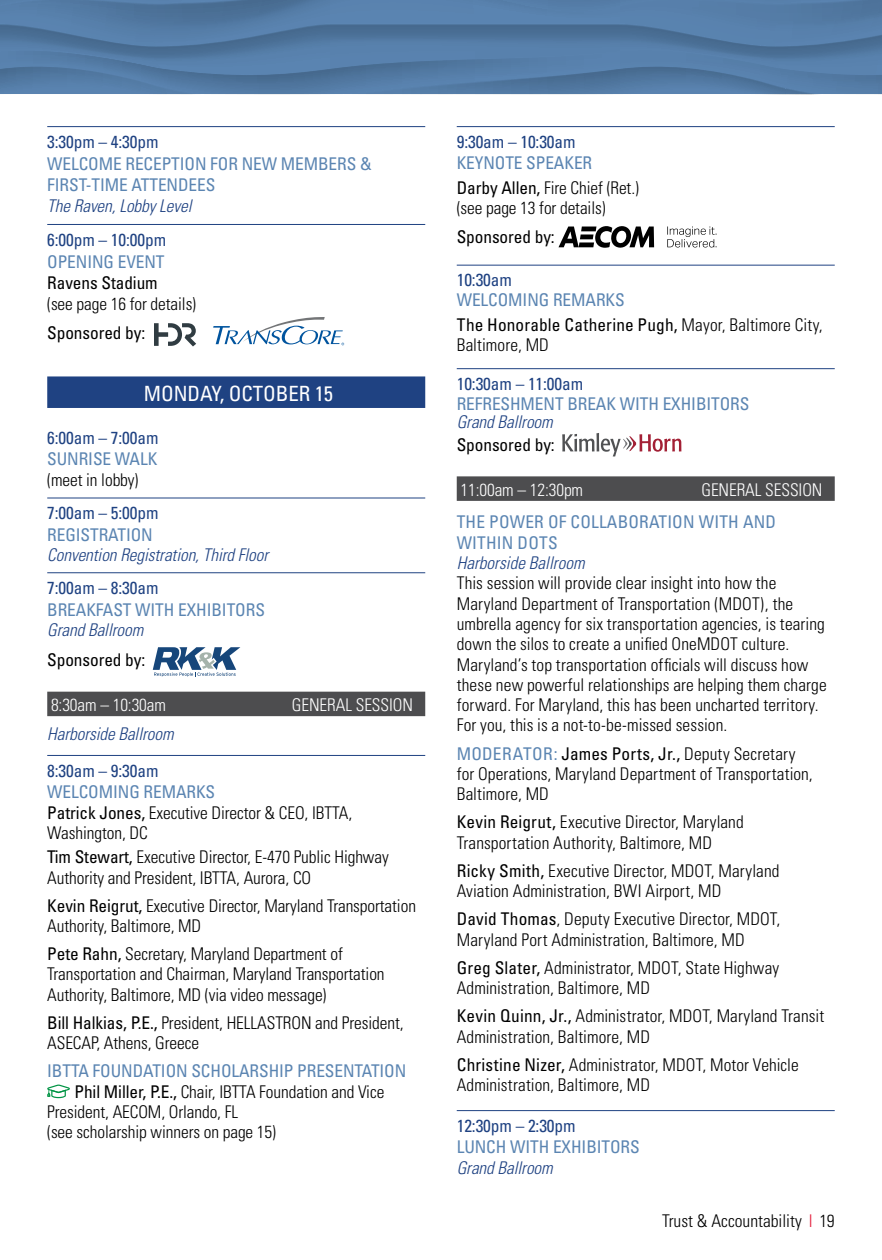
<style>
.page{position:relative;width:882px;height:1260px;background:#fff}
.page>*{position:absolute;margin:0;border:0;box-sizing:border-box;transform-origin:0 0}
.t1{font:condensed 21px "Univers";letter-spacing:-.005em;color:#fff}
.t2{font:300 condensed 17.5px/20.3px "Univers";color:#000}
.t3{font:condensed 17.5px/21px "Univers";letter-spacing:-.005em;color:#5b85b2}
.t4{font:condensed 17.5px "Univers";letter-spacing:-.005em;color:#1f4282}
.t5{font:italic 300 condensed 17.5px "Univers";letter-spacing:-.005em;color:#1f4282}
.t6{font:condensed 17.5px/24.3px "Univers";letter-spacing:-.005em;color:#000}
.t7{font:300 condensed 17.5px "Univers";letter-spacing:-.005em;color:#fff}
.s1{font-weight:400;color:#5b85b2}
.s2{font-weight:400}
.s3{color:#5b85b2}
.s4{font-weight:300}
.s5{color:#e31837}
</style>
<div class="page">
<svg style="left:0;top:0;width:882px;height:94px;background:#537ba5"></svg>
<hr style="left:47px;top:126px;width:378px;height:1px;background:#1f4282">
<hr style="left:47px;top:224px;width:378px;height:1px;background:#1f4282">
<div style="left:47px;top:376px;width:378px;height:32px;background:#1f4282"></div>
<hr style="left:47px;top:498px;width:378px;height:1px;background:#1f4282">
<hr style="left:47px;top:572px;width:378px;height:1px;background:#1f4282">
<div style="left:47px;top:692px;width:378px;height:24px;background:#4d4d4f"></div>
<hr style="left:47px;top:755px;width:378px;height:1px;background:#1f4282">
<svg style="left:153px;top:647px;width:87px;height:30px"></svg>
<svg style="left:47px;top:1085px;width:23px;height:13px"></svg>
<hr style="left:457px;top:126px;width:378px;height:1px;background:#1f4282">
<hr style="left:457px;top:265px;width:378px;height:1px;background:#1f4282">
<hr style="left:457px;top:368px;width:378px;height:1px;background:#1f4282">
<div style="left:457px;top:476px;width:378px;height:25px;background:#4d4d4f"></div>
<hr style="left:457px;top:1110px;width:378px;height:1px;background:#1f4282">
<svg style="left:558px;top:226px;width:96px;height:22px"></svg>
<svg style="left:667px;top:227px;width:49px;height:20px"></svg>
<svg style="left:562px;top:433px;width:119px;height:23px"></svg>
<svg style="left:154px;top:323px;width:42px;height:23px"></svg>
<svg style="left:213px;top:317px;width:131px;height:28px"></svg>
<p class="t4" style="left:47px;top:131px;width:113px">3:30pm – 4:30pm</p>
<p class="t3" style="left:47px;top:153px;width:326px">WELCOME RECEPTION FOR NEW MEMBERS &amp;<br>FIRST-TIME ATTENDEES</p>
<p class="t5" style="left:47px;top:195px;width:146px">The Raven, Lobby Level</p>
<p class="t4" style="left:47px;top:228px;width:120px">6:00pm – 10:00pm</p>
<p class="t3" style="left:47px;top:251px;width:119px">OPENING EVENT</p>
<p class="t6" style="left:47px;top:270px;width:112px">Ravens Stadium</p>
<p class="t2" style="left:47px;top:294px;width:150px">(see page 16 for details)</p>
<p class="t6" style="left:47px;top:320px;width:100px">Sponsored by:</p>
<p class="t1" style="left:144px;top:380px;width:191px">MONDAY, OCTOBER 15</p>
<p class="t4" style="left:47px;top:426px;width:113px">6:00am – 7:00am</p>
<p class="t3" style="left:47px;top:448px;width:112px">SUNRISE WALK</p>
<p class="t2" style="left:47px;top:470px;width:93px">(meet in lobby)</p>
<p class="t4" style="left:47px;top:502px;width:113px">7:00am – 5:00pm</p>
<p class="t3" style="left:47px;top:524px;width:107px">REGISTRATION</p>
<p class="t5" style="left:47px;top:544px;width:223px">Convention Registration, Third Floor</p>
<p class="t4" style="left:47px;top:577px;width:113px">7:00am – 8:30am</p>
<p class="t3" style="left:47px;top:599px;width:219px">BREAKFAST WITH EXHIBITORS</p>
<p class="t5" style="left:47px;top:619px;width:98px">Grand Ballroom</p>
<p class="t6" style="left:47px;top:648px;width:100px">Sponsored by:</p>
<p class="t7" style="left:51px;top:694px;width:117px">8:30am – 10:30am</p>
<p class="t7" style="left:292px;top:694px;width:123px">GENERAL SESSION</p>
<p class="t5" style="left:47px;top:723px;width:128px">Harborside Ballroom</p>
<p class="t4" style="left:47px;top:759px;width:113px">8:30am – 9:30am</p>
<p class="t2" style="left:47px;top:782px;width:306px"><span class="s1">WELCOMING REMARKS<br></span><span class="s2">Patrick Jones,</span> Executive Director &amp; CEO, IBTTA,<br>Washington, DC</p>
<p class="t2" style="left:47px;top:847px;width:343px"><span class="s2">Tim Stewart,</span> Executive Director, E-470 Public Highway<br>Authority and President, IBTTA, Aurora, CO</p>
<p class="t2" style="left:47px;top:895px;width:370px"><span class="s2">Kevin Reigrut,</span> Executive Director, Maryland Transportation<br>Authority, Baltimore, MD</p>
<p class="t2" style="left:47px;top:944px;width:339px"><span class="s2">Pete Rahn,</span> Secretary, Maryland Department of<br>Transportation and Chairman, Maryland Transportation<br>Authority, Baltimore, MD (via video message)</p>
<p class="t2" style="left:47px;top:1013px;width:358px"><span class="s2">Bill Halkias, P.E.,</span> President, HELLASTRON and President,<br>ASECAP, Athens, Greece</p>
<p class="t3" style="left:47px;top:1060px;width:361px">IBTTA FOUNDATION SCHOLARSHIP PRESENTATION</p>
<p class="t2" style="left:75px;top:1081px;width:311px"><span class="s2">Phil Miller, P.E.,</span> Chair, IBTTA Foundation and Vice</p>
<p class="t2" style="left:47px;top:1102px;width:192px">President, AECOM, Orlando, FL</p>
<p class="t2" style="left:47px;top:1122px;width:230px">(see scholarship winners on page 15)</p>
<p class="t4" style="left:457px;top:131px;width:120px">9:30am – 10:30am</p>
<p class="t2" style="left:457px;top:151px;width:184px;line-height:24.3px"><span class="s1">KEYNOTE SPEAKER<br></span><span class="s2">Darby Allen,</span> Fire Chief (Ret.)</p>
<p class="t2" style="left:457px;top:198px;width:150px">(see page 13 for details)</p>
<p class="t6" style="left:457px;top:224px;width:100px">Sponsored by:</p>
<p class="t4" style="left:457px;top:269px;width:57px">10:30am</p>
<p class="t6" style="left:457px;top:288px;width:368px"><span class="s3">WELCOMING REMARKS<br></span>The Honorable Catherine Pugh, <span class="s4">Mayor, Baltimore City,</span></p>
<p class="t2" style="left:457px;top:335px;width:94px">Baltimore, MD</p>
<p class="t4" style="left:457px;top:373px;width:128px">10:30am – 11:00am</p>
<p class="t3" style="left:457px;top:393px;width:294px">REFRESHMENT BREAK WITH EXHIBITORS</p>
<p class="t5" style="left:457px;top:412px;width:98px">Grand Ballroom</p>
<p class="t6" style="left:457px;top:432px;width:100px">Sponsored by:</p>
<p class="t7" style="left:461px;top:479px;width:124px">11:00am – 12:30pm</p>
<p class="t7" style="left:701px;top:479px;width:123px">GENERAL SESSION</p>
<p class="t3" style="left:457px;top:512px;width:321px;line-height:20.3px">THE POWER OF COLLABORATION WITH AND<br>WITHIN DOTS</p>
<p class="t5" style="left:457px;top:552px;width:129px">Harborside Ballroom</p>
<p class="t2" style="left:457px;top:573px;width:371px">This session will provide clear insight into how the Maryland Department of Transportation (MDOT), the umbrella agency for six transportation agencies, is tearing down the silos to create a unified OneMDOT culture.<br>Maryland’s top transportation officials will discuss how these new powerful relationships are helping them charge forward. For Maryland, this has been uncharted territory.<br>For you, this is a not-to-be-missed session.</p>
<p class="t2" style="left:457px;top:743px;width:357px"><span class="s1">MODERATOR:</span> <span class="s2">James Ports, Jr.,</span> Deputy Secretary for Operations, Maryland Department of Transportation,<br>Baltimore, MD</p>
<p class="t2" style="left:457px;top:812px;width:289px"><span class="s2">Kevin Reigrut,</span> Executive Director, Maryland<br>Transportation Authority, Baltimore, MD</p>
<p class="t2" style="left:457px;top:861px;width:324px"><span class="s2">Ricky Smith,</span> Executive Director, MDOT, Maryland<br>Aviation Administration, BWI Airport, MD</p>
<p class="t2" style="left:457px;top:909px;width:325px"><span class="s2">David Thomas</span>, Deputy Executive Director, MDOT,<br>Maryland Port Administration, Baltimore, MD</p>
<p class="t2" style="left:457px;top:958px;width:324px"><span class="s2">Greg Slater,</span> Administrator, MDOT, State Highway<br>Administration, Baltimore, MD</p>
<p class="t2" style="left:457px;top:1006px;width:369px"><span class="s2">Kevin Quinn, Jr.,</span> Administrator, MDOT, Maryland Transit<br>Administration, Baltimore, MD</p>
<p class="t2" style="left:457px;top:1054px;width:344px"><span class="s2">Christine Nizer,</span> Administrator, MDOT, Motor Vehicle<br>Administration, Baltimore, MD</p>
<p class="t4" style="left:457px;top:1115px;width:120px">12:30pm – 2:30pm</p>
<p class="t3" style="left:457px;top:1136px;width:185px">LUNCH WITH EXHIBITORS</p>
<p class="t5" style="left:457px;top:1157px;width:98px">Grand Ballroom</p>
<p class="t2" style="left:662px;top:1210px;width:174px">Trust &amp; Accountability <span class="s5">l</span> 19</p>
</div>
